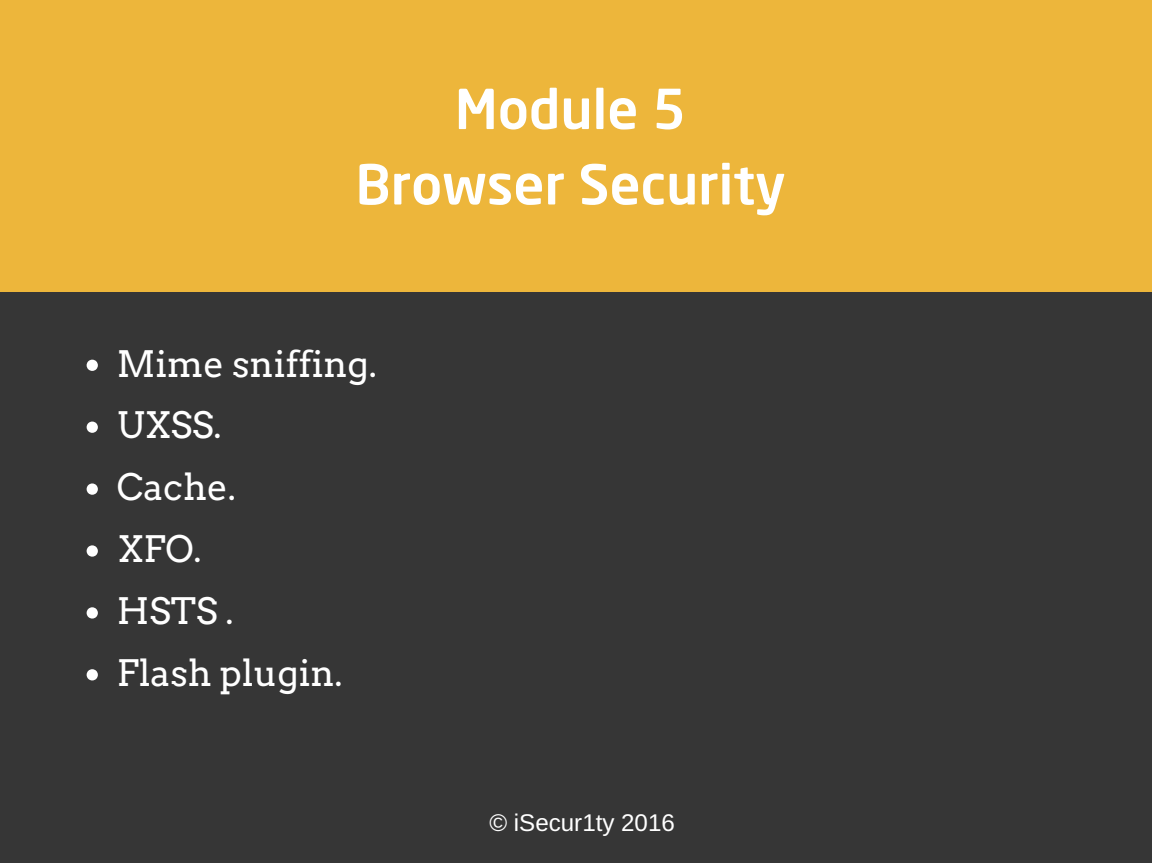
<style>
.page{position:relative;width:1152px;height:863px;background:#fff}
.page>*{position:absolute;margin:0;border:0;box-sizing:border-box;transform-origin:0 0}
.t1{font:500 54.3px/75.3px "Neo Sans W23";color:#fff;text-align:center}
.t2{font:36.3px/61.8px "Arvo";color:#fff}
.t3{font:24.15px "Arimo";color:#fff}
</style>
<div class="page">
<div style="left:0;top:0;width:1152px;height:862px;background:#363636"></div>
<svg style="left:87px;top:359px;width:11px;height:12px"></svg>
<svg style="left:87px;top:421px;width:11px;height:12px"></svg>
<svg style="left:87px;top:483px;width:11px;height:11px"></svg>
<svg style="left:87px;top:545px;width:11px;height:11px"></svg>
<svg style="left:87px;top:607px;width:11px;height:11px"></svg>
<svg style="left:87px;top:669px;width:11px;height:11px"></svg>
<div style="left:0;top:0;width:1152px;height:292px;background:#edb63b"></div>
<h1 class="t1" style="left:355px;top:70px;width:432px">Module 5<br>Browser Security</h1>
<p class="t2" style="left:117px;top:332px;width:261px">Mime sniffing.<br>UXSS.<br>Cache.<br>XFO.<br>HSTS .<br>Flash plugin.</p>
<p class="t3" style="left:489px;top:809px;width:187px">© iSecur1ty 2016</p>
</div>
